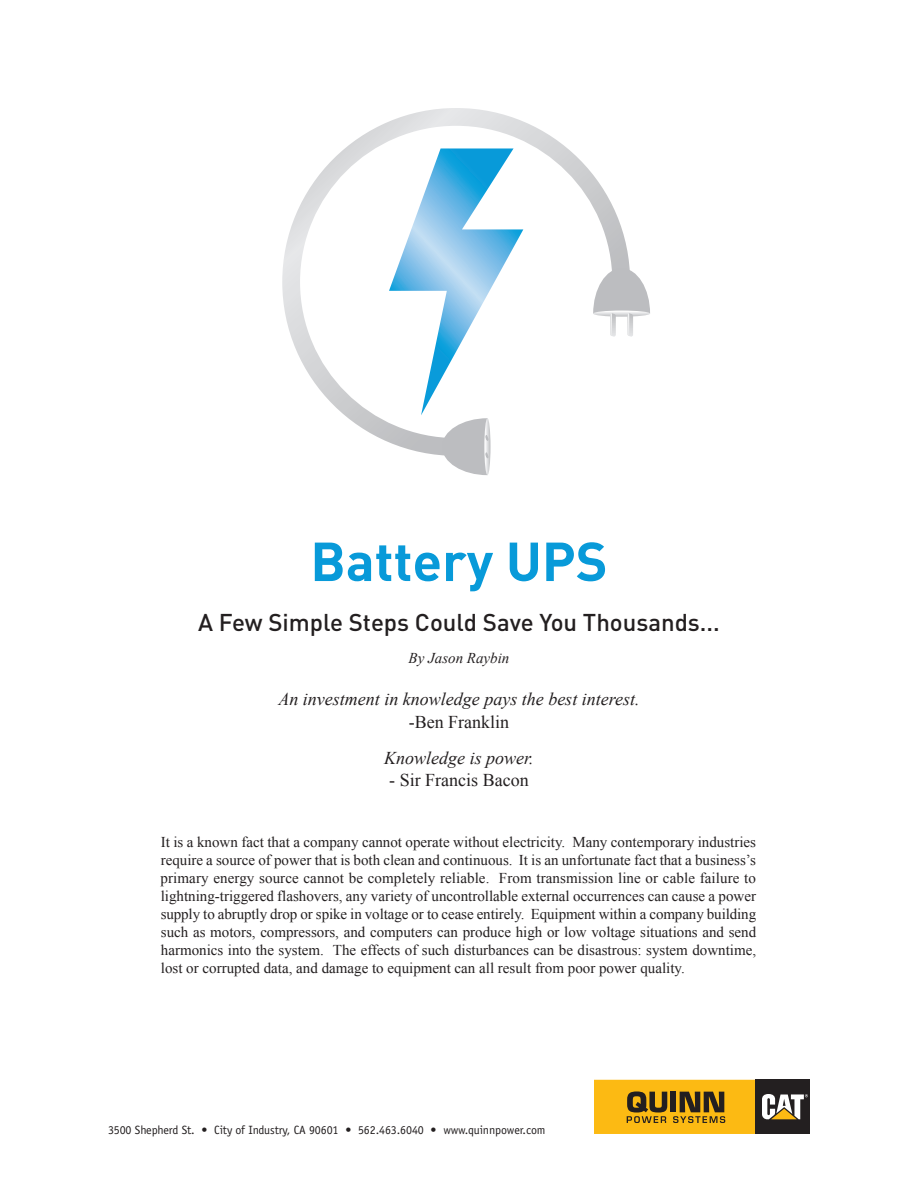
<style>
.page{position:relative;width:918px;height:1188px;background:#fff}
.page>*{position:absolute;margin:0;border:0;box-sizing:border-box;transform-origin:0 0}
.t1{font:700 54px "DIN";color:#089ad9}
.t2{font:500 24px "DIN";color:#231f20}
.t3{font:italic 18px "Times New Roman";color:#231f20}
.t4{font:18px "Times New Roman";color:#231f20}
.t5{font:15px/18px "Times New Roman";color:#231f20;text-align:justify}
.t6{font:italic 15px "Times New Roman";color:#231f20}
.t7{font:12px "Officina Sans";letter-spacing:-.01em;color:#231f20}
.t8{font:500 10.8px "DIN";color:#231f20}
</style>
<div class="page">
<svg style="left:282px;top:108px;width:348px;height:334px"></svg>
<svg style="left:593px;top:268px;width:57px;height:69px"></svg>
<svg style="left:389px;top:148px;width:134px;height:327px"></svg>
<div style="left:756px;top:1080px;width:54px;height:54px;background:#231f20"></div>
<svg style="left:594px;top:1080px;width:214px;height:54px"></svg>
<h1 class="t1" style="left:310px;top:526px;width:299px">Battery UPS</h1>
<h2 class="t2" style="left:198px;top:607px;width:523px">A Few Simple Steps Could Save You Thousands...</h2>
<p class="t6" style="left:409px;top:647px;width:102px">By Jason Raybin</p>
<p class="t3" style="left:278px;top:687px;width:363px">An investment in knowledge pays the best interest.</p>
<p class="t4" style="left:409px;top:710px;width:102px">-Ben Franklin</p>
<p class="t3" style="left:384px;top:746px;width:151px">Knowledge is power.</p>
<p class="t4" style="left:389px;top:768px;width:141px">- Sir Francis Bacon</p>
<p class="t5" style="left:161px;top:833px;width:597px">It is a known fact that a company cannot operate without electricity. Many contemporary industries require a source of power that is both clean and continuous. It is an unfortunate fact that a business’s primary energy source cannot be completely reliable. From transmission line or cable failure to lightning-triggered flashovers, any variety of uncontrollable external occurrences can cause a power supply to abruptly drop or spike in voltage or to cease entirely. Equipment within a company building such as motors, compressors, and computers can produce high or low voltage situations and send harmonics into the system. The effects of such disturbances can be disastrous: system downtime, lost or corrupted data, and damage to equipment can all result from poor power quality.</p>
<p class="t8" style="left:108px;top:1123px;width:408px">Street Address • City, State/Province Zip • 000.000.0000 • www.webaddress.com</p>
<p class="t7" style="left:108px;top:1123px;width:439px">3500 Shepherd St. • City of Industry, CA 90601 • 562.463.6040 • www.quinnpower.com</p>
</div>
